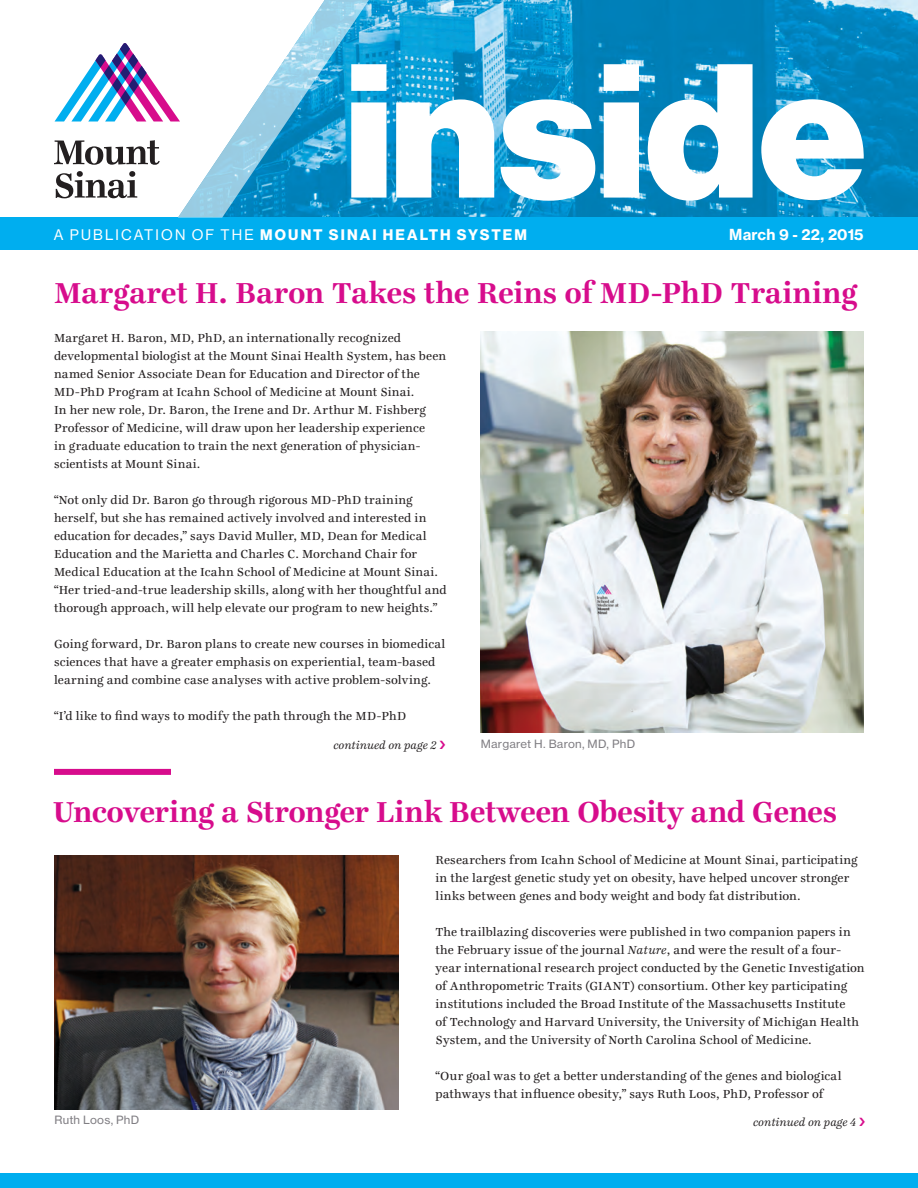
<style>
.page{position:relative;width:918px;height:1188px;background:#fff}
.page>*{position:absolute;margin:0;border:0;box-sizing:border-box;transform-origin:0 0}
.t1{font:700 31.5px "Ingeborg";letter-spacing:-.01em;color:#d70c8c}
.t2{font:15px "N Haas Grotesk DS Std 75 Bd";letter-spacing:.14em;color:#fff}
.t3{font:15px "N Haas Grotesk TX Std 75 Bd";letter-spacing:.01em;color:#fff}
.t4{font:12.75px/18px "Ingeborg";letter-spacing:.015em;color:#231f20}
.t5{font:italic 12px "Ingeborg";color:#231f20}
.t6{font:11.25px "N Haas Grotesk TX Std 55 Rg";letter-spacing:.015em;color:#807e83}
.s1{font-family:"N Haas Grotesk DS Std 55 Rg"}
.s2{font-style:italic}
</style>
<div class="page">
<img style="left:387px;top:0;width:531px;height:218px">
<div style="left:0;top:218px;width:918px;height:32px;background:#00aeef"></div>
<svg style="left:396px;top:99px;width:98px;height:99px"></svg>
<svg style="left:501px;top:99px;width:94px;height:102px"></svg>
<svg style="left:604px;top:64px;width:35px;height:134px"></svg>
<svg style="left:648px;top:64px;width:105px;height:137px"></svg>
<svg style="left:761px;top:99px;width:103px;height:101px"></svg>
<img style="left:54px;top:855px;width:345px;height:254px">
<div style="left:0;top:1173px;width:918px;height:15px;background:#00aeef"></div>
<svg style="left:54px;top:0;width:333px;height:218px"></svg>
<img style="left:481px;top:332px;width:383px;height:400px">
<div style="left:54px;top:769px;width:117px;height:6px;background:#d70c8c"></div>
<p class="t3" style="left:729px;top:225px;width:136px">March 9 - 22, 2015</p>
<h1 class="t1" style="left:54px;top:274px;width:805px">Margaret H. Baron Takes the Reins of MD-PhD Training</h1>
<p class="t2" style="left:54px;top:226px;width:475px"><span class="s1">A PUBLICATION OF THE</span> MOUNT SINAI HEALTH SYSTEM</p>
<p class="t4" style="left:54px;top:329px;width:394px">Margaret H. Baron, MD, PhD, an internationally recognized developmental biologist at the Mount Sinai Health System, has been named Senior Associate Dean for Education and Director of the MD-PhD Program at Icahn School of Medicine at Mount Sinai.<br>In her new role, Dr. Baron, the Irene and Dr. Arthur M. Fishberg Professor of Medicine, will draw upon her leadership experience<br>in graduate education to train the next generation of physician&shy;scientists at Mount Sinai.</p>
<p class="t4" style="left:54px;top:491px;width:394px">“Not only did Dr. Baron go through rigorous MD-PhD training herself, but she has remained actively involved and interested in education for decades,” says David Muller, MD, Dean for Medical Education and the Marietta and Charles C. Morchand Chair for Medical Education at the Icahn School of Medicine at Mount Sinai. “Her tried-and-true leadership skills, along with her thoughtful and thorough approach, will help elevate our program to new heights.”</p>
<p class="t4" style="left:54px;top:635px;width:393px">Going forward, Dr. Baron plans to create new courses in biomedical sciences that have a greater emphasis on experiential, team-based learning and combine case analyses with active problem-solving.</p>
<p class="t4" style="left:54px;top:707px;width:354px">“I’d like to find ways to modify the path through the MD-PhD</p>
<p class="t5" style="left:333px;top:738px;width:105px">continued on page 2</p>
<p class="t6" style="left:481px;top:737px;width:156px">Margaret H. Baron, MD, PhD</p>
<h1 class="t1" style="left:53px;top:792px;width:786px">Uncovering a Stronger Link Between Obesity and Genes</h1>
<p class="t6" style="left:55px;top:1113px;width:86px">Ruth Loos, PhD</p>
<p class="t4" style="left:436px;top:851px;width:424px">Researchers from Icahn School of Medicine at Mount Sinai, participating in the largest genetic study yet on obesity, have helped uncover stronger links between genes and body weight and body fat distribution.</p>
<p class="t4" style="left:436px;top:923px;width:431px">The trailblazing discoveries were published in two companion papers in the February issue of the journal <span class="s2">Nature</span>, and were the result of a four&shy;year international research project conducted by the Genetic Investigation of Anthropometric Traits (GIANT) consortium. Other key participating institutions included the Broad Institute of the Massachusetts Institute<br>of Technology and Harvard University, the University of Michigan Health System, and the University of North Carolina School of Medicine.</p>
<p class="t4" style="left:436px;top:1067px;width:408px">“Our goal was to get a better understanding of the genes and biological pathways that influence obesity,” says Ruth Loos, PhD, Professor of</p>
<p class="t5" style="left:753px;top:1115px;width:105px">continued on page 4</p>
</div>
